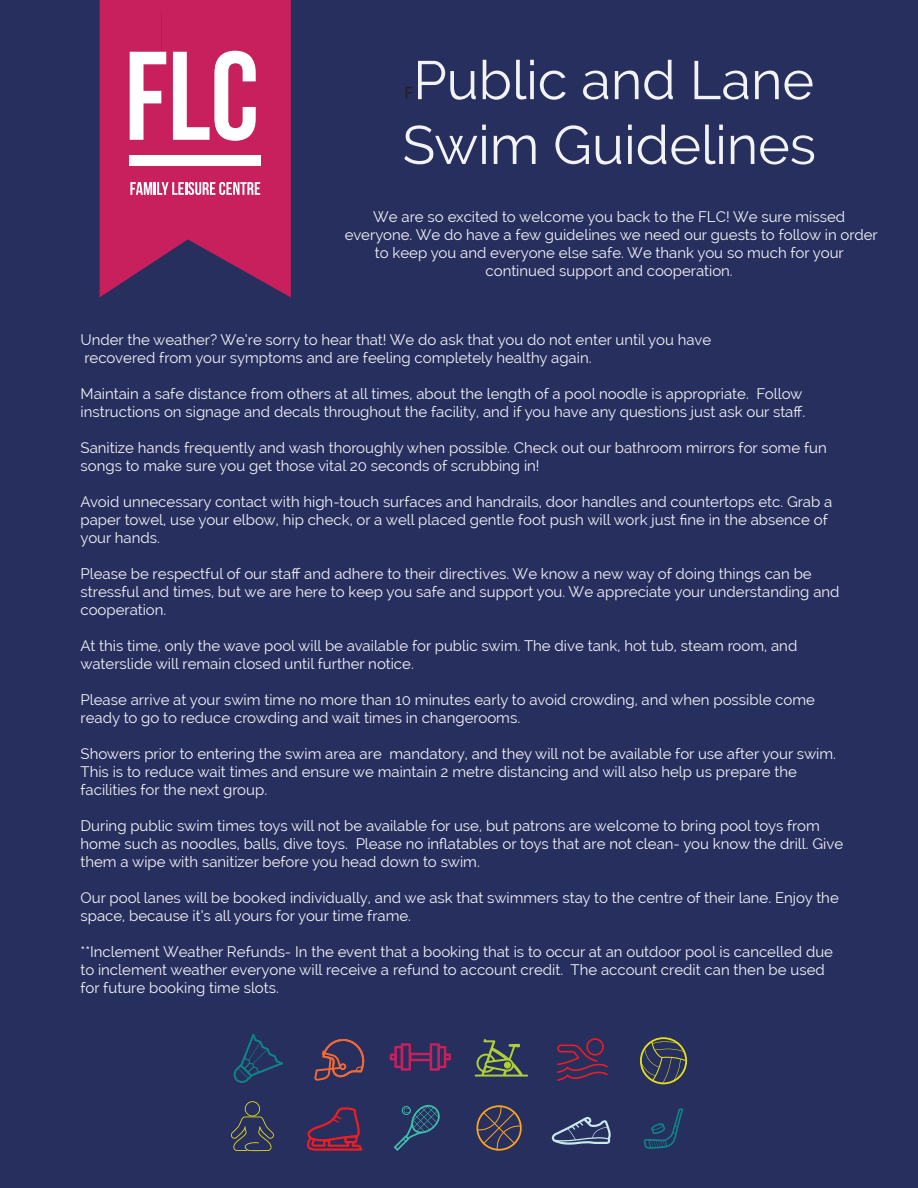
<style>
.page{position:relative;width:918px;height:1188px;background:#272f5f}
.page>*{position:absolute;margin:0;border:0;box-sizing:border-box;transform-origin:0 0}
.t1{font:54px/64.8px "Raleway";color:#f2f3f4}
.t2{font:18px "Myriad Pro";color:#231f20}
.t3{font:15px/18px "Raleway";color:#f2f3f4}
</style>
<div class="page">
<svg style="left:100px;top:0;width:191px;height:297px;fill:#c7205c"></svg>
<svg style="left:130px;top:52px;width:36px;height:88px"></svg>
<svg style="left:173px;top:51px;width:83px;height:90px"></svg>
<div style="left:130px;top:156px;width:131px;height:10px;background:#fff"></div>
<svg style="left:130px;top:182px;width:130px;height:13px"></svg>
<svg style="left:233px;top:1034px;width:50px;height:49px"></svg>
<hr style="left:475px;top:1075px;width:53px;height:2px;background:#aed036">
<svg style="left:477px;top:1039px;width:46px;height:36px"></svg>
<div style="left:504px;top:1062px;width:7px;height:7px;background:#aed036;border-radius:50%"></div>
<svg style="left:314px;top:1039px;width:51px;height:42px"></svg>
<svg style="left:640px;top:1037px;width:47px;height:47px"></svg>
<svg style="left:390px;top:1043px;width:61px;height:28px"></svg>
<svg style="left:552px;top:1116px;width:59px;height:29px"></svg>
<svg style="left:644px;top:1108px;width:39px;height:41px"></svg>
<svg style="left:306px;top:1107px;width:56px;height:44px"></svg>
<svg style="left:394px;top:1105px;width:46px;height:46px"></svg>
<svg style="left:476px;top:1105px;width:46px;height:46px"></svg>
<svg style="left:231px;top:1101px;width:43px;height:50px"></svg>
<svg style="left:557px;top:1038px;width:51px;height:43px"></svg>
<h1 class="t1" style="left:402px;top:48px;width:415px">Public and Lane<br>Swim Guidelines</h1>
<p class="t2" style="left:404px;top:82px;width:10px">F</p>
<p class="t3" style="left:345px;top:207px;width:535px;text-align:center">We are so excited to welcome you back to the FLC! We sure missed everyone. We do have a few guidelines we need our guests to follow in order to keep you and everyone else safe. We thank you so much for your continued support and cooperation.</p>
<p class="t3" style="left:81px;top:331px;width:632px">Under the weather? We’re sorry to hear that! We do ask that you do not enter until you have recovered from your symptoms and are feeling completely healthy again.</p>
<p class="t3" style="left:81px;top:385px;width:726px">Maintain a safe distance from others at all times, about the length of a pool noodle is appropriate. Follow instructions on signage and decals throughout the facility, and if you have any questions just ask our staff.</p>
<p class="t3" style="left:81px;top:439px;width:748px">Sanitize hands frequently and wash thoroughly when possible. Check out our bathroom mirrors for some fun songs to make sure you get those vital 20 seconds of scrubbing in!</p>
<p class="t3" style="left:81px;top:493px;width:753px">Avoid unnecessary contact with high-touch surfaces and handrails, door handles and countertops etc. Grab a paper towel, use your elbow, hip check, or a well placed gentle foot push will work just fine in the absence of your hands.</p>
<p class="t3" style="left:81px;top:565px;width:761px">Please be respectful of our staff and adhere to their directives. We know a new way of doing things can be stressful and times, but we are here to keep you safe and support you. We appreciate your understanding and cooperation.</p>
<p class="t3" style="left:81px;top:637px;width:718px">At this time, only the wave pool will be available for public swim. The dive tank, hot tub, steam room, and waterslide will remain closed until further notice.</p>
<p class="t3" style="left:81px;top:691px;width:736px">Please arrive at your swim time no more than 10 minutes early to avoid crowding, and when possible come ready to go to reduce crowding and wait times in changerooms.</p>
<p class="t3" style="left:81px;top:745px;width:757px">Showers prior to entering the swim area are mandatory, and they will not be available for use after your swim.<br>This is to reduce wait times and ensure we maintain 2 metre distancing and will also help us prepare the facilities for the next group.</p>
<p class="t3" style="left:81px;top:817px;width:764px">During public swim times toys will not be available for use, but patrons are welcome to bring pool toys from home such as noodles, balls, dive toys. Please no inflatables or toys that are not clean- you know the drill. Give them a wipe with sanitizer before you head down to swim.</p>
<p class="t3" style="left:81px;top:889px;width:760px">Our pool lanes will be booked individually, and we ask that swimmers stay to the centre of their lane. Enjoy the space, because it’s all yours for your time frame.</p>
<p class="t3" style="left:81px;top:943px;width:754px">**Inclement Weather Refunds- In the event that a booking that is to occur at an outdoor pool is cancelled due to inclement weather everyone will receive a refund to account credit. The account credit can then be used for future booking time slots.</p>
</div>
